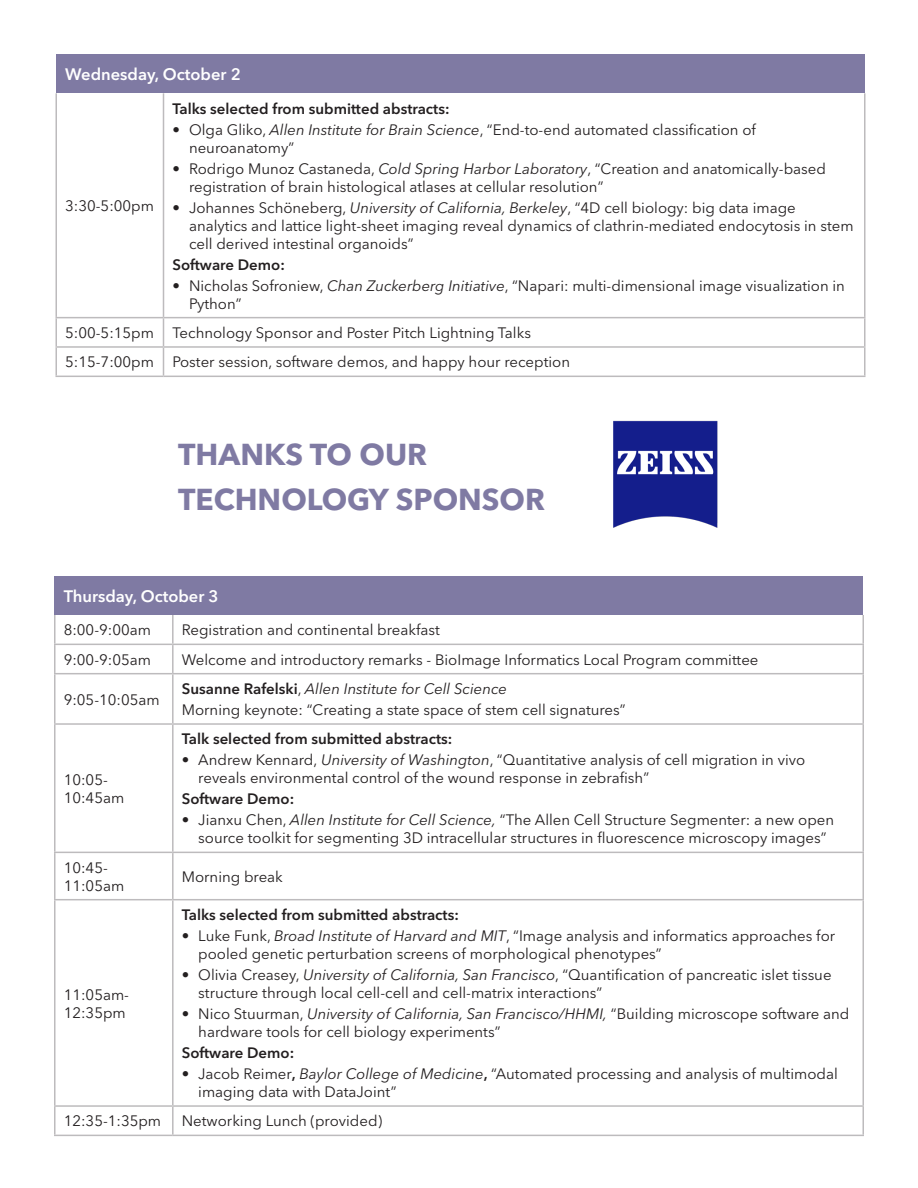
<style>
.page{position:relative;width:918px;height:1188px;background:#fff}
.page>*{position:absolute;margin:0;border:0;box-sizing:border-box;transform-origin:0 0}
.Host_and_sponsors{font:700 30px "Avenir Next LT Pro";color:#7f7aa3}
.Paragraph_Style_1{font:600 16.5px "Avenir Next LT Pro";color:#fff}
.Paragraph_Style_1-2{font:15px/18px "Avenir Next LT Pro";color:#231f20}
.talk_title{font:15px "Avenir Next LT Pro";color:#231f20}
.talk_title-2{font:600 15px "Avenir Next LT Pro";color:#231f20}
.talk_title-3{font:italic 15px "Avenir Next LT Pro";color:#231f20}
.s1{font-style:italic}
.s2{font-weight:600;font-style:normal}
.s3{font-style:normal}
.s4{font-weight:600}
</style>
<div class="page">
<div style="left:55px;top:576px;width:808px;height:39px;background:#7f7aa3"></div>
<hr style="left:54px;top:615px;width:2px;height:29px;background:#bdbbbd">
<hr style="left:172px;top:615px;width:2px;height:29px;background:#bdbbbd">
<hr style="left:862px;top:615px;width:2px;height:29px;background:#bdbbbd">
<hr style="left:54px;top:644px;width:119px;height:1px;background:#bdbbbd">
<hr style="left:54px;top:645px;width:2px;height:28px;background:#bdbbbd">
<hr style="left:173px;top:644px;width:691px;height:1px;background:#bdbbbd">
<hr style="left:172px;top:645px;width:2px;height:28px;background:#bdbbbd">
<hr style="left:862px;top:645px;width:2px;height:28px;background:#bdbbbd">
<hr style="left:54px;top:673px;width:119px;height:1px;background:#bdbbbd">
<hr style="left:54px;top:674px;width:2px;height:49px;background:#bdbbbd">
<hr style="left:173px;top:673px;width:691px;height:1px;background:#bdbbbd">
<hr style="left:172px;top:674px;width:2px;height:49px;background:#bdbbbd">
<hr style="left:862px;top:674px;width:2px;height:49px;background:#bdbbbd">
<hr style="left:54px;top:723px;width:119px;height:2px;background:#bdbbbd">
<hr style="left:54px;top:725px;width:2px;height:127px;background:#bdbbbd">
<hr style="left:173px;top:723px;width:691px;height:2px;background:#bdbbbd">
<hr style="left:172px;top:725px;width:2px;height:127px;background:#bdbbbd">
<hr style="left:862px;top:725px;width:2px;height:127px;background:#bdbbbd">
<hr style="left:54px;top:852px;width:119px;height:1px;background:#bdbbbd">
<hr style="left:54px;top:853px;width:2px;height:46px;background:#bdbbbd">
<hr style="left:173px;top:852px;width:691px;height:1px;background:#bdbbbd">
<hr style="left:172px;top:853px;width:2px;height:46px;background:#bdbbbd">
<hr style="left:862px;top:853px;width:2px;height:46px;background:#bdbbbd">
<hr style="left:54px;top:899px;width:119px;height:1px;background:#bdbbbd">
<hr style="left:54px;top:900px;width:2px;height:205px;background:#bdbbbd">
<hr style="left:173px;top:899px;width:691px;height:1px;background:#bdbbbd">
<hr style="left:172px;top:900px;width:2px;height:205px;background:#bdbbbd">
<hr style="left:862px;top:900px;width:2px;height:205px;background:#bdbbbd">
<hr style="left:54px;top:1105px;width:119px;height:2px;background:#bdbbbd">
<hr style="left:54px;top:1107px;width:2px;height:28px;background:#bdbbbd">
<hr style="left:173px;top:1105px;width:691px;height:2px;background:#bdbbbd">
<hr style="left:172px;top:1107px;width:2px;height:28px;background:#bdbbbd">
<hr style="left:862px;top:1107px;width:2px;height:28px;background:#bdbbbd">
<hr style="left:54px;top:1135px;width:119px;height:1px;background:#bdbbbd">
<hr style="left:173px;top:1135px;width:691px;height:1px;background:#bdbbbd">
<div style="left:56px;top:54px;width:809px;height:39px;background:#7f7aa3"></div>
<hr style="left:56px;top:93px;width:1px;height:224px;background:#bdbbbd">
<hr style="left:163px;top:93px;width:1px;height:224px;background:#bdbbbd">
<hr style="left:864px;top:93px;width:2px;height:224px;background:#bdbbbd">
<hr style="left:56px;top:317px;width:108px;height:1px;background:#bdbbbd">
<hr style="left:164px;top:317px;width:702px;height:1px;background:#bdbbbd">
<hr style="left:864px;top:318px;width:2px;height:28px;background:#bdbbbd">
<hr style="left:56px;top:346px;width:108px;height:2px;background:#bdbbbd">
<svg style="left:56px;top:318px;width:1px;height:58px"></svg>
<hr style="left:164px;top:346px;width:702px;height:2px;background:#bdbbbd">
<svg style="left:163px;top:318px;width:1px;height:58px"></svg>
<hr style="left:864px;top:348px;width:2px;height:28px;background:#bdbbbd">
<hr style="left:56px;top:376px;width:108px;height:1px;background:#bdbbbd">
<hr style="left:164px;top:376px;width:702px;height:1px;background:#bdbbbd">
<img style="left:613px;top:420px;width:105px;height:108px">
<p class="Paragraph_Style_1" style="left:65px;top:64px;width:177px">Wednesday, October 2</p>
<p class="Paragraph_Style_1-2" style="left:65px;top:197px;width:90px">3:30-5:00pm</p>
<p class="talk_title-2" style="left:172px;top:99px;width:279px">Talks selected from submitted abstracts:</p>
<p class="Paragraph_Style_1-2" style="left:189px;top:120px;width:569px;text-indent:-16px">• Olga Gliko, <span class="s1">Allen Institute for Brain Science</span>, “End-to-end automated classification of neuroanatomy”</p>
<p class="Paragraph_Style_1-2" style="left:189px;top:159px;width:639px;text-indent:-16px">• Rodrigo Munoz Castaneda, <span class="s1">Cold Spring Harbor Laboratory</span>, “Creation and anatomically-based registration of brain histological atlases at cellular resolution”</p>
<p class="Paragraph_Style_1-2" style="left:189px;top:198px;width:666px;text-indent:-16px">• Johannes Schöneberg, <span class="s1">University of California, Berkeley</span>, “4D cell biology: big data image analytics and lattice light-sheet imaging reveal dynamics of clathrin-mediated endocytosis in stem cell derived intestinal organoids”</p>
<p class="talk_title-2" style="left:172px;top:255px;width:114px">Software Demo:</p>
<p class="Paragraph_Style_1-2" style="left:189px;top:276px;width:657px;text-indent:-16px">• Nicholas Sofroniew, <span class="s1">Chan Zuckerberg Initiative</span>, “Napari: multi-dimensional image visualization in<br>Python”</p>
<p class="Paragraph_Style_1-2" style="left:65px;top:324px;width:90px">5:00-5:15pm</p>
<p class="talk_title" style="left:172px;top:324px;width:360px">Technology Sponsor and Poster Pitch Lightning Talks</p>
<p class="Paragraph_Style_1-2" style="left:65px;top:353px;width:90px">5:15-7:00pm</p>
<p class="talk_title" style="left:172px;top:353px;width:399px">Poster session, software demos, and happy hour reception</p>
<p class="Host_and_sponsors" style="left:178px;top:436px;width:250px">THANKS TO OUR</p>
<p class="Host_and_sponsors" style="left:178px;top:481px;width:368px">TECHNOLOGY SPONSOR</p>
<p class="Paragraph_Style_1" style="left:64px;top:586px;width:156px">Thursday, October 3</p>
<p class="Paragraph_Style_1-2" style="left:64px;top:621px;width:89px">8:00-9:00am</p>
<p class="Paragraph_Style_1-2" style="left:182px;top:621px;width:260px">Registration and continental breakfast</p>
<p class="Paragraph_Style_1-2" style="left:64px;top:650px;width:89px">9:00-9:05am</p>
<p class="Paragraph_Style_1-2" style="left:182px;top:650px;width:578px">Welcome and introductory remarks - BioImage Informatics Local Program committee</p>
<p class="Paragraph_Style_1-2" style="left:64px;top:690px;width:97px">9:05-10:05am</p>
<p class="talk_title-3" style="left:182px;top:680px;width:327px"><span class="s2">Susanne Rafelski</span><span class="s3">,</span> Allen Institute for Cell Science</p>
<p class="talk_title" style="left:182px;top:701px;width:445px">Morning keynote: “Creating a state space of stem cell signatures”</p>
<p class="Paragraph_Style_1-2" style="left:64px;top:771px;width:62px">10:05-<br>10:45am</p>
<p class="talk_title-2" style="left:182px;top:730px;width:272px">Talk selected from submitted abstracts:</p>
<p class="Paragraph_Style_1-2" style="left:198px;top:751px;width:609px;text-indent:-16px">• Andrew Kennard, <span class="s1">University of Washington</span>, “Quantitative analysis of cell migration in vivo reveals environmental control of the wound response in zebrafish”</p>
<p class="talk_title-2" style="left:182px;top:790px;width:114px">Software Demo:</p>
<p class="Paragraph_Style_1-2" style="left:182px;top:811px;width:654px;text-align:center">• Jianxu Chen, <span class="s1">Allen Institute for Cell Science,</span> “The Allen Cell Structure Segmenter: a new open source toolkit for segmenting 3D intracellular structures in fluorescence microscopy images”</p>
<p class="Paragraph_Style_1-2" style="left:64px;top:858px;width:62px">10:45-<br>11:05am</p>
<p class="Paragraph_Style_1-2" style="left:182px;top:867px;width:103px">Morning break</p>
<p class="Paragraph_Style_1-2" style="left:64px;top:985px;width:67px">11:05am-<br>12:35pm</p>
<p class="talk_title-2" style="left:182px;top:906px;width:279px">Talks selected from submitted abstracts:</p>
<p class="Paragraph_Style_1-2" style="left:198px;top:927px;width:638px;text-indent:-16px">• Luke Funk, <span class="s1">Broad Institute of Harvard and MIT</span>, “Image analysis and informatics approaches for pooled genetic perturbation screens of morphological phenotypes”</p>
<p class="Paragraph_Style_1-2" style="left:198px;top:966px;width:635px;text-indent:-16px">• Olivia Creasey, <span class="s1">University of California, San Francisco</span>, “Quantification of pancreatic islet tissue structure through local cell-cell and cell-matrix interactions”</p>
<p class="Paragraph_Style_1-2" style="left:198px;top:1005px;width:653px;text-indent:-16px">• Nico Stuurman, <span class="s1">University of California, San Francisco/HHMI,</span> “Building microscope software and hardware tools for cell biology experiments”</p>
<p class="talk_title-2" style="left:182px;top:1044px;width:114px">Software Demo:</p>
<p class="Paragraph_Style_1-2" style="left:198px;top:1065px;width:641px;text-indent:-16px">• Jacob Reimer<span class="s4">,</span> <span class="s1">Baylor College of Medicine</span><span class="s4">,</span> “Automated processing and analysis of multimodal imaging data with DataJoint”</p>
<p class="Paragraph_Style_1-2" style="left:64px;top:1112px;width:99px">12:35-1:35pm</p>
<p class="talk_title" style="left:182px;top:1112px;width:202px">Networking Lunch (provided)</p>
</div>
